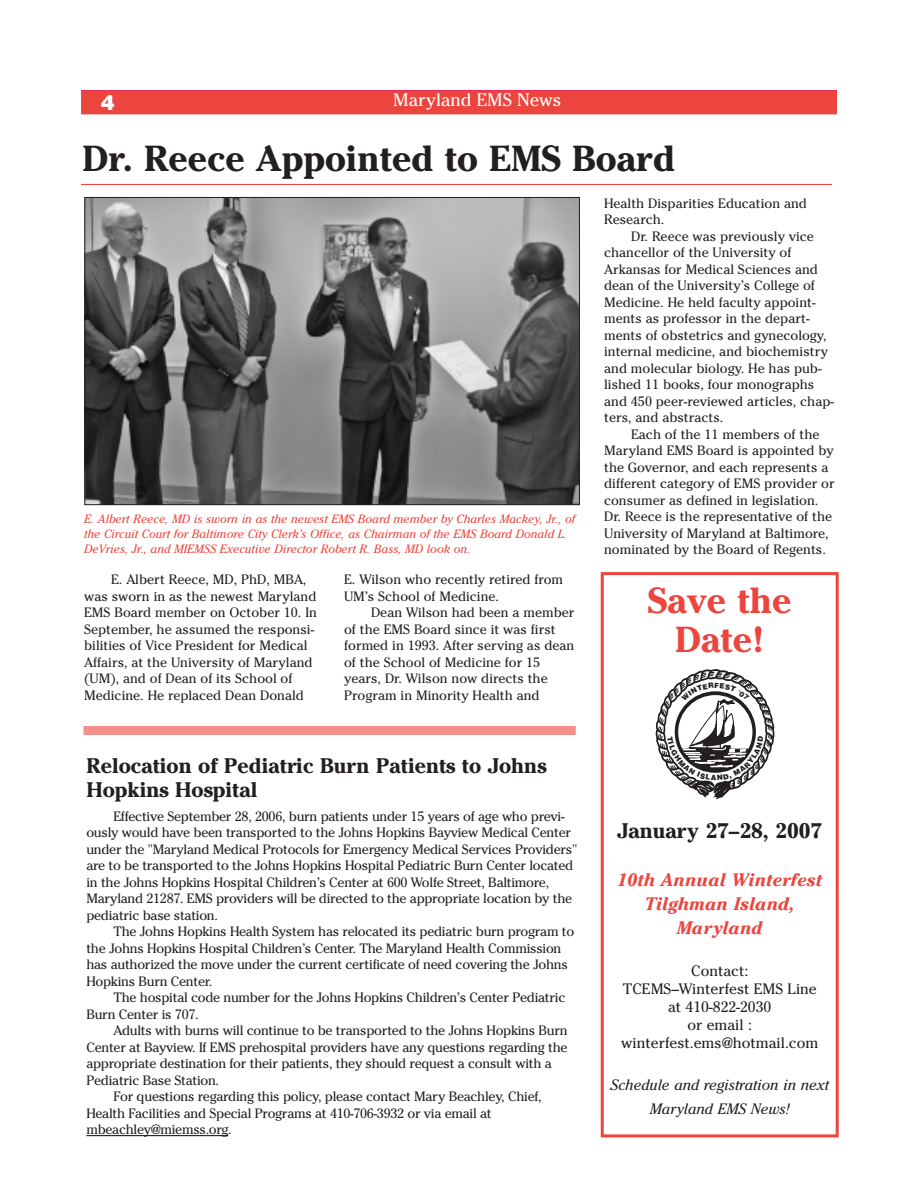
<style>
.page{position:relative;width:918px;height:1188px;background:#fff}
.page>*{position:absolute;margin:0;border:0;box-sizing:border-box;transform-origin:0 0}
.t1{font:700 36px "Cheltenham";color:#231f20}
.t2{font:700 36px/39px "Cheltenham";color:#ec453e;text-align:center}
.t3{font:700 21px/24px "Cheltenham";color:#231f20}
.t4{font:900 21px "Helvetica";color:#fff}
.t5{font:italic 700 18px/24px "Cheltenham";color:#ec453e;text-align:center}
.t6{font:18px "Cheltenham";color:#fff}
.t7{font:15px/18px "Cheltenham";color:#231f20;text-align:center}
.t8{font:italic 15px/24px "Cheltenham";color:#231f20;text-align:center}
.t9{font:13.5px/16.5px "Cheltenham";letter-spacing:-.02em;color:#231f20}
.t10{font:13.5px/16.5px "Cheltenham";color:#231f20}
.t11{font:italic 12px/15px "Cheltenham";color:#ec453e}
</style>
<div class="page">
<div style="left:81px;top:90px;width:756px;height:24px;background:#ec453e"></div>
<hr style="left:81px;top:184px;width:751px;height:1px;background:#ec453e">
<div style="left:84px;top:726px;width:492px;height:9px;background:#f4908b"></div>
<img style="left:86px;top:199px;width:492px;height:304px">
<div style="left:84px;top:197px;width:496px;height:308px;border:1px solid #231f20"></div>
<hr style="left:86px;top:1135px;width:136px;height:1px;background:#231f20">
<div style="left:601px;top:572px;width:238px;height:565px;border:3px solid #ec453e"></div>
<svg style="left:655px;top:669px;width:120px;height:131px"></svg>
<h2 class="t4" style="left:101px;top:91px;width:16px">4</h2>
<h3 class="t6" style="left:393px;top:89px;width:170px">Maryland EMS News</h3>
<h3 class="t6" style="left:370px;top:90px;width:170px">Maryland EMS News</h3>
<h1 class="t1" style="left:83px;top:137px;width:594px">Dr. Reece Appointed to EMS Board</h1>
<p class="t11" style="left:84px;top:513px;width:493px">E. Albert Reece, MD is sworn in as the newest EMS Board member by Charles Mackey, Jr., of the Circuit Court for Baltimore City Clerk’s Office, as Chairman of the EMS Board Donald L.<br>DeVries, Jr., and MIEMSS Executive Director Robert R. Bass, MD look on.</p>
<p class="t10" style="left:84px;top:571px;width:234px;text-indent:27px">E. Albert Reece, MD, PhD, MBA, was sworn in as the newest Maryland EMS Board member on October 10. In September, he assumed the responsi&shy;bilities of Vice President for Medical Affairs, at the University of Maryland (UM), and of Dean of its School of Medicine. He replaced Dean Donald</p>
<p class="t10" style="left:344px;top:571px;width:221px">E. Wilson who recently retired from<br>UM’s School of Medicine.</p>
<p class="t10" style="left:344px;top:604px;width:232px;text-indent:27px">Dean Wilson had been a member of the EMS Board since it was first formed in 1993. After serving as dean of the School of Medicine for 15 years, Dr. Wilson now directs the<br>Program in Minority Health and</p>
<h2 class="t3" style="left:86px;top:753px;width:462px">Relocation of Pediatric Burn Patients to Johns<br>Hopkins Hospital</h2>
<p class="t9" style="left:86px;top:808px;width:492px;text-indent:27px">Effective September 28, 2006, burn patients under 15 years of age who previ&shy;ously would have been transported to the Johns Hopkins Bayview Medical Center under the "Maryland Medical Protocols for Emergency Medical Services Providers" are to be transported to the Johns Hopkins Hospital Pediatric Burn Center located in the Johns Hopkins Hospital Children’s Center at 600 Wolfe Street, Baltimore, Maryland 21287. EMS providers will be directed to the appropriate location by the pediatric base station.</p>
<p class="t9" style="left:86px;top:923px;width:489px;text-indent:27px">The Johns Hopkins Health System has relocated its pediatric burn program to the Johns Hopkins Hospital Children’s Center. The Maryland Health Commission has authorized the move under the current certificate of need covering the Johns Hopkins Burn Center.</p>
<p class="t9" style="left:86px;top:989px;width:481px;text-indent:27px">The hospital code number for the Johns Hopkins Children’s Center Pediatric<br>Burn Center is 707.</p>
<p class="t9" style="left:113px;top:1022px;width:456px">Adults with burns will continue to be transported to the Johns Hopkins Burn</p>
<p class="t9" style="left:86px;top:1039px;width:483px">Center at Bayview. If EMS prehospital providers have any questions regarding the</p>
<p class="t9" style="left:86px;top:1055px;width:467px">appropriate destination for their patients, they should request a consult with a</p>
<p class="t9" style="left:86px;top:1072px;width:134px">Pediatric Base Station.</p>
<p class="t9" style="left:113px;top:1088px;width:430px">For questions regarding this policy, please contact Mary Beachley, Chief,</p>
<p class="t9" style="left:86px;top:1105px;width:407px">Health Facilities and Special Programs at 410-706-3932 or via email at</p>
<p class="t9" style="left:86px;top:1121px;width:147px">mbeachley@miemss.org.</p>
<p class="t10" style="left:604px;top:195px;width:204px">Health Disparities Education and<br>Research.</p>
<p class="t10" style="left:604px;top:228px;width:231px;text-indent:27px">Dr. Reece was previously vice chancellor of the University of Arkansas for Medical Sciences and dean of the University’s College of Medicine. He held faculty appoint&shy;ments as professor in the depart&shy;ments of obstetrics and gynecology, internal medicine, and biochemistry and molecular biology. He has pub&shy;lished 11 books, four monographs and 450 peer-reviewed articles, chap&shy;ters, and abstracts.</p>
<p class="t10" style="left:604px;top:426px;width:232px;text-indent:27px">Each of the 11 members of the Maryland EMS Board is appointed by the Governor, and each represents a different category of EMS provider or consumer as defined in legislation.<br>Dr. Reece is the representative of the University of Maryland at Baltimore, nominated by the Board of Regents.</p>
<h1 class="t2" style="left:648px;top:581px;width:145px">Save the<br>Date!</h1>
<h2 class="t3" style="left:617px;top:818px;width:207px">January 27–28, 2007</h2>
<h3 class="t5" style="left:617px;top:867px;width:207px">10th Annual Winterfest<br>Tilghman Island,<br>Maryland</h3>
<p class="t7" style="left:621px;top:961px;width:199px">Contact:<br>TCEMS–Winterfest EMS Line at 410-822-2030<br>or email : winterfest.ems@hotmail.com</p>
<p class="t8" style="left:611px;top:1074px;width:220px">Schedule and registration in next<br>Maryland EMS News!</p>
</div>
